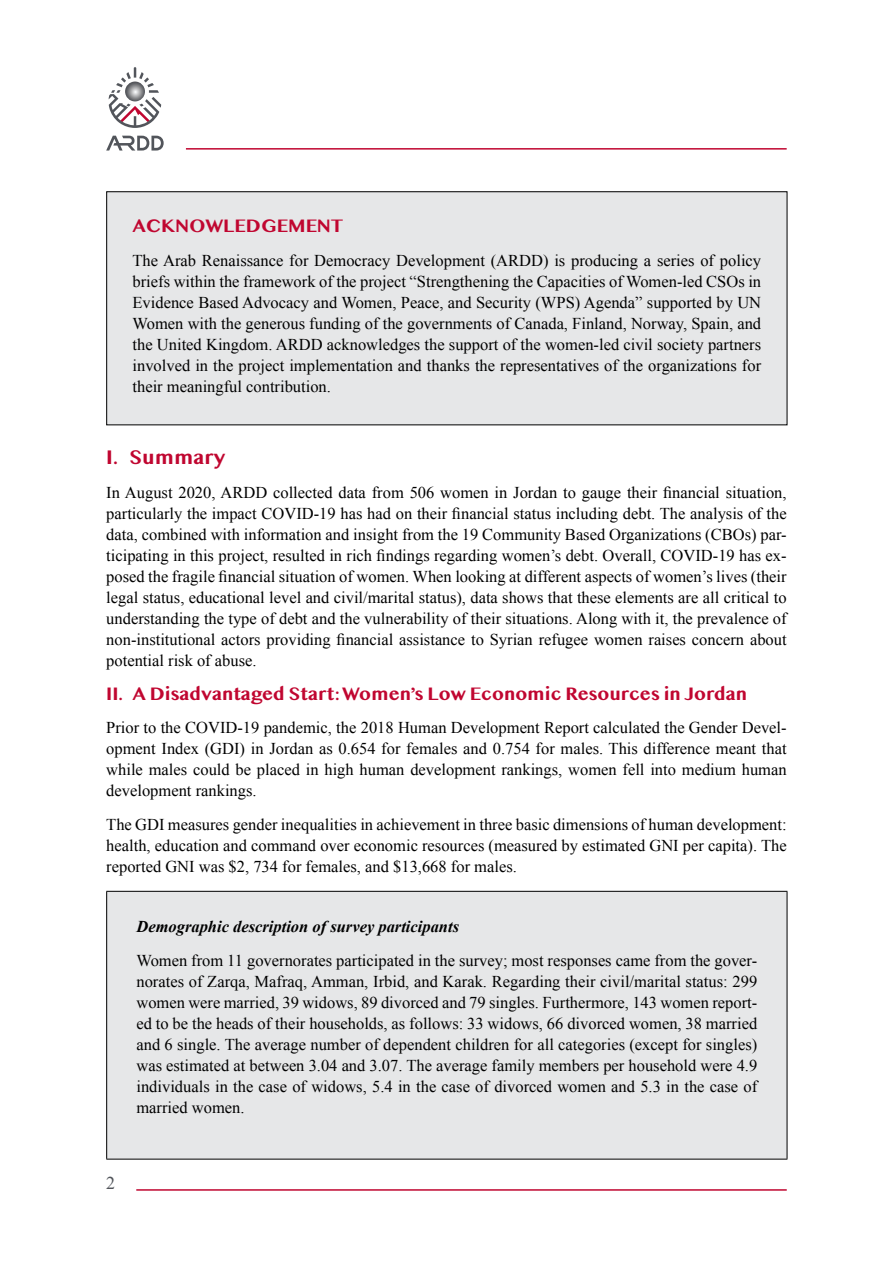
<style>
.page{position:relative;width:893px;height:1263px;background:#fff}
.page>*{position:absolute;margin:0;border:0;box-sizing:border-box;transform-origin:0 0}
.t1{font:700 18px "Bangla MN";color:#c00630}
.t2{font:18px "Times New Roman";color:#52555b}
.t3{font:16.5px/21px "Times New Roman";color:#000;text-align:justify}
.t4{font:700 16.5px "Bangla MN";color:#c00630}
.t5{font:italic 700 16.5px "Times New Roman";color:#000}
</style>
<div class="page">
<hr style="left:136px;top:1189px;width:651px;height:2px;background:#c00630">
<svg style="left:106px;top:136px;width:58px;height:15px"></svg>
<svg style="left:109px;top:67px;width:52px;height:61px"></svg>
<hr style="left:186px;top:148px;width:601px;height:2px;background:#c00630">
<div style="left:107px;top:891px;width:680px;height:268px;background:#e6e7e8"></div>
<hr style="left:106px;top:891px;width:681px;height:1px;background:#000">
<hr style="left:106px;top:892px;width:1px;height:267px;background:#000">
<hr style="left:787px;top:892px;width:1px;height:267px;background:#000">
<hr style="left:106px;top:1159px;width:681px;height:1px;background:#000">
<div style="left:107px;top:192px;width:680px;height:233px;background:#e6e7e8"></div>
<div style="left:106px;top:191px;width:681px;height:234px;border:1px solid #000"></div>
<p class="t4" style="left:133px;top:216px;width:212px">ACKNOWLEDGEMENT</p>
<p class="t3" style="left:133px;top:249px;width:630px">The Arab Renaissance for Democracy Development (ARDD) is producing a series of policy briefs within the framework of the project “Strengthening the Capacities of Women-led CSOs in Evidence Based Advocacy and Women, Peace, and Security (WPS) Agenda” supported by UN Women with the generous funding of the governments of Canada, Finland, Norway, Spain, and the United Kingdom. ARDD acknowledges the support of the women-led civil society partners involved in the project implementation and thanks the representatives of the organizations for their meaningful contribution.</p>
<p class="t1" style="left:106px;top:447px;width:121px">I. Summary</p>
<p class="t3" style="left:106px;top:482px;width:682px">In August 2020, ARDD collected data from 506 women in Jordan to gauge their financial situation, particularly the impact COVID-19 has had on their financial status including debt. The analysis of the data, combined with information and insight from the 19 Community Based Organizations (CBOs) par&shy;ticipating in this project, resulted in rich findings regarding women’s debt. Overall, COVID-19 has ex&shy;posed the fragile financial situation of women. When looking at different aspects of women’s lives (their legal status, educational level and civil/marital status), data shows that these elements are all critical to understanding the type of debt and the vulnerability of their situations. Along with it, the prevalence of non-institutional actors providing financial assistance to Syrian refugee women raises concern about potential risk of abuse.</p>
<p class="t4" style="left:106px;top:684px;width:642px">II. A Disadvantaged Start: Women’s Low Economic Resources in Jordan</p>
<p class="t3" style="left:106px;top:717px;width:682px">Prior to the COVID-19 pandemic, the 2018 Human Development Report calculated the Gender Devel&shy;opment Index (GDI) in Jordan as 0.654 for females and 0.754 for males. This difference meant that while males could be placed in high human development rankings, women fell into medium human development rankings.</p>
<p class="t3" style="left:106px;top:814px;width:682px">The GDI measures gender inequalities in achievement in three basic dimensions of human development: health, education and command over economic resources (measured by estimated GNI per capita). The reported GNI was $2, 734 for females, and $13,668 for males.</p>
<p class="t5" style="left:136px;top:915px;width:324px">Demographic description of survey participants</p>
<p class="t3" style="left:136px;top:950px;width:622px">Women from 11 governorates participated in the survey; most responses came from the gover&shy;norates of Zarqa, Mafraq, Amman, Irbid, and Karak. Regarding their civil/marital status: 299 women were married, 39 widows, 89 divorced and 79 singles. Furthermore, 143 women report&shy;ed to be the heads of their households, as follows: 33 widows, 66 divorced women, 38 married and 6 single. The average number of dependent children for all categories (except for singles) was estimated at between 3.04 and 3.07. The average family members per household were 4.9 individuals in the case of widows, 5.4 in the case of divorced women and 5.3 in the case of married women.</p>
<p class="t2" style="left:106px;top:1171px;width:10px">2</p>
</div>
